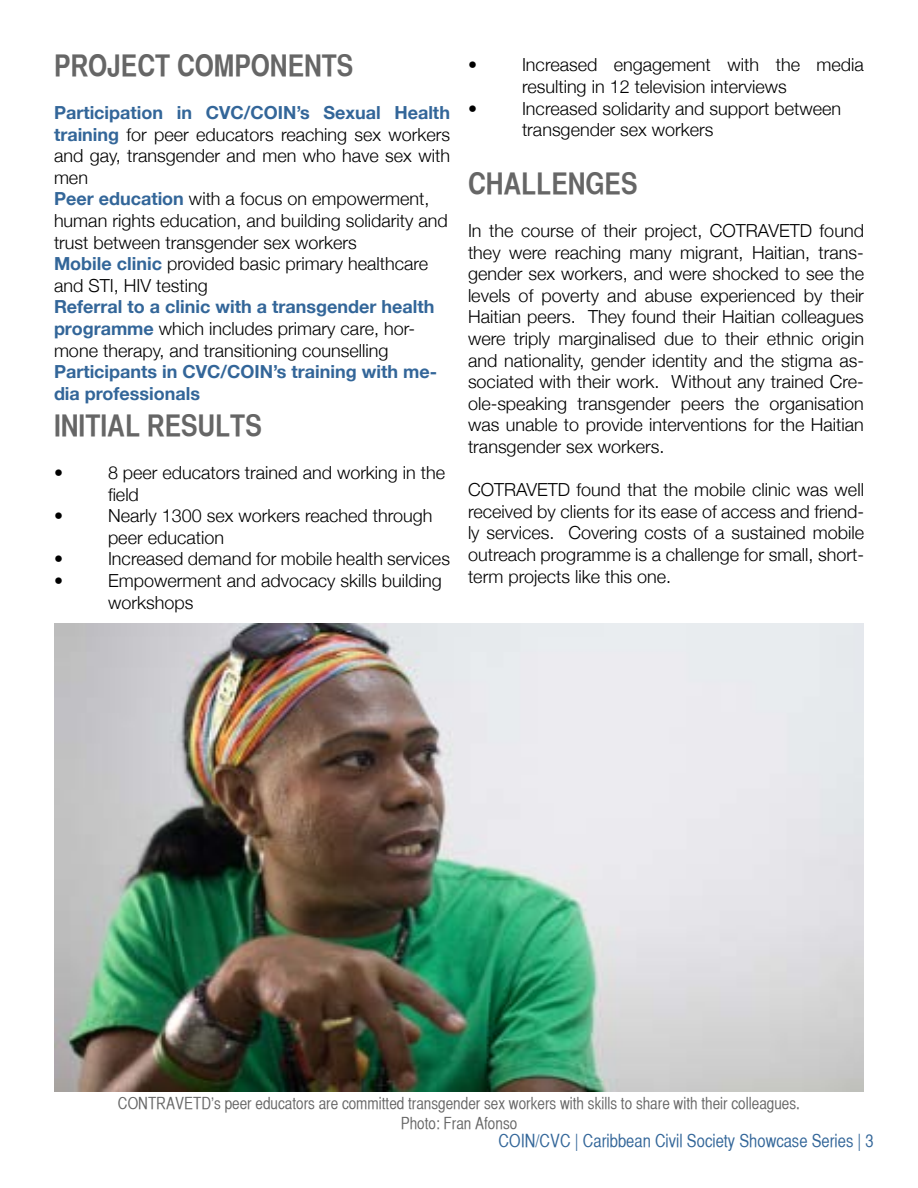
<style>
.page{position:relative;width:918px;height:1188px;background:#fff}
.page>*{position:absolute;margin:0;border:0;box-sizing:border-box;transform-origin:0 0}
.t1{font:30px "Helvetica CY Bold";color:#666}
.t2{font:300 18px/21.6px "Helvetica Neue";color:#000}
.t3{font:700 18px/21.6px "Helvetica Neue";color:#369}
.t4{font:18px "Helvetica CY Plain";color:#369}
.t5{font:16.5px/19.8px "Helvetica CY Plain";color:#666;text-align:center}
.s1{font-weight:700;color:#369}
</style>
<div class="page">
<img style="left:54px;top:623px;width:810px;height:468px">
<h1 class="t1" style="left:54px;top:47px;width:301px">PROJECT COMPONENTS</h1>
<p class="t2" style="left:54px;top:101px;width:398px"><span class="s1">Participation in CVC/COIN’s Sexual Health training</span> for peer educators reaching sex workers and gay, transgender and men who have sex with men<br><span class="s1">Peer education</span> with a focus on empowerment, human rights education, and building solidarity and trust between transgender sex workers<br><span class="s1">Mobile clinic</span> provided basic primary healthcare and STI, HIV testing</p>
<p class="t2" style="left:54px;top:295px;width:382px"><span class="s1">Referral to a clinic with a transgender health programme</span> which includes primary care, hor&shy;mone therapy, and transitioning counselling</p>
<p class="t3" style="left:54px;top:360px;width:385px">Participants in CVC/COIN’s training with me&shy;dia professionals</p>
<h1 class="t1" style="left:54px;top:407px;width:209px">INITIAL RESULTS</h1>
<p class="t2" style="left:54px;top:461px;width:10px">•</p>
<p class="t2" style="left:108px;top:461px;width:339px">8 peer educators trained and working in the field</p>
<p class="t2" style="left:54px;top:504px;width:10px">•</p>
<p class="t2" style="left:108px;top:504px;width:326px">Nearly 1300 sex workers reached through peer education</p>
<p class="t2" style="left:54px;top:547px;width:10px">•</p>
<p class="t2" style="left:108px;top:547px;width:343px">Increased demand for mobile health services</p>
<p class="t2" style="left:54px;top:569px;width:10px">•</p>
<p class="t2" style="left:108px;top:569px;width:335px">Empowerment and advocacy skills building workshops</p>
<p class="t2" style="left:468px;top:53px;width:10px">•</p>
<p class="t2" style="left:522px;top:53px;width:343px">Increased engagement with the media resulting in 12 television interviews</p>
<p class="t2" style="left:468px;top:96px;width:10px">•</p>
<p class="t2" style="left:522px;top:96px;width:321px">Increased solidarity and support between transgender sex workers</p>
<h1 class="t1" style="left:468px;top:165px;width:171px">CHALLENGES</h1>
<p class="t2" style="left:468px;top:219px;width:398px;text-align:justify">In the course of their project, COTRAVETD found they were reaching many migrant, Haitian, trans&shy;gender sex workers, and were shocked to see the levels of poverty and abuse experienced by their Haitian peers. They found their Haitian colleagues were triply marginalised due to their ethnic origin and nationality, gender identity and the stigma as&shy;sociated with their work. Without any trained Cre&shy;ole-speaking transgender peers the organisation was unable to provide interventions for the Haitian transgender sex workers.</p>
<p class="t2" style="left:468px;top:478px;width:398px;text-align:justify">COTRAVETD found that the mobile clinic was well received by clients for its ease of access and friend&shy;ly services. Covering costs of a sustained mobile outreach programme is a challenge for small, short&shy;term projects like this one.</p>
<p class="t5" style="left:118px;top:1093px;width:684px">CONTRAVETD’s peer educators are committed transgender sex workers with skills to share with their colleagues.<br>Photo: Fran Afonso</p>
<p class="t4" style="left:499px;top:1131px;width:377px">COIN/CVC | Caribbean Civil Society Showcase Series | 3</p>
</div>
